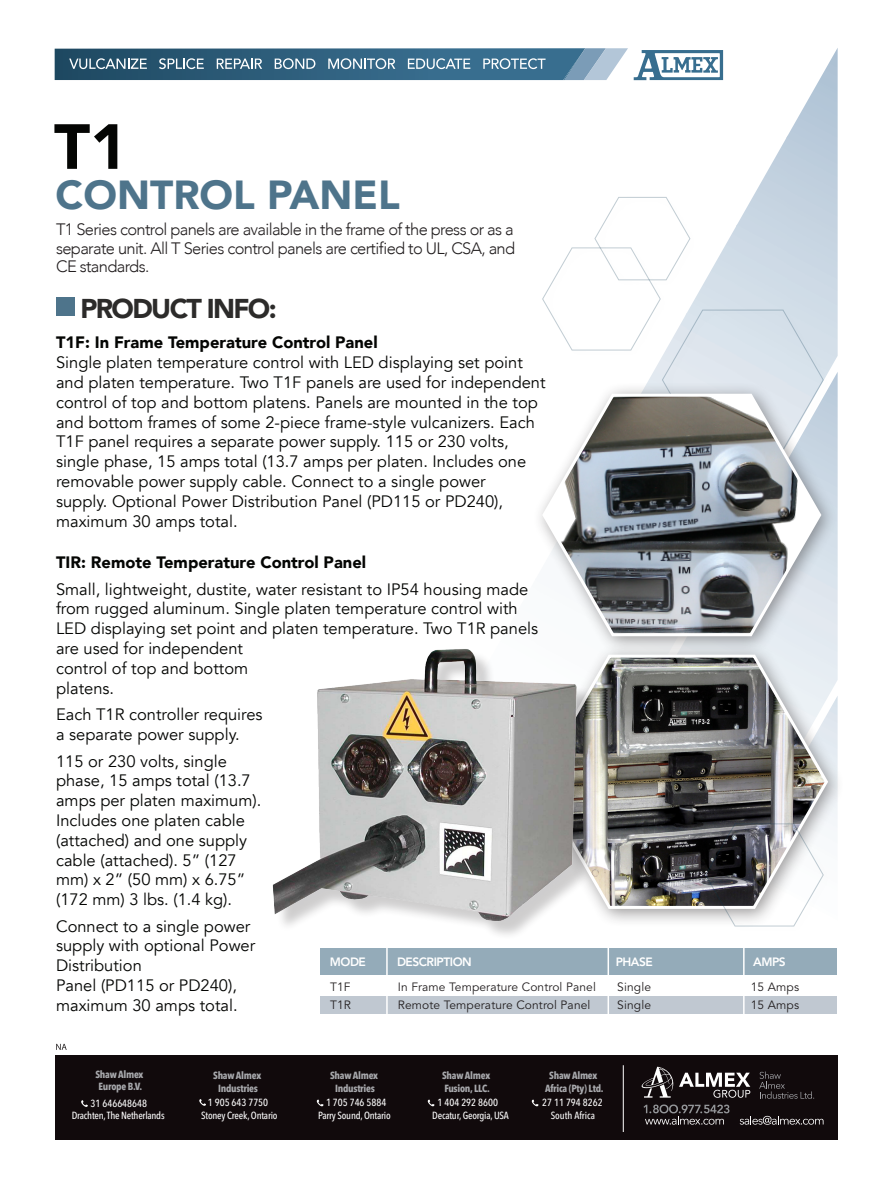
<style>
.page{position:relative;width:891px;height:1188px;background:#fff}
.page>*{position:absolute;margin:0;border:0;box-sizing:border-box;transform-origin:0 0}
.t1{font:900 63px "Avenir";color:#040503}
.t2{font:900 40.5px "Avenir";color:#4e748b}
.t3{font:900 27px "Avenir LT Std";letter-spacing:-.06em;color:#2c2b2a}
.t4{font:16.5px/19.8px "Avenir";color:#040503}
.t5{font:300 16.5px/18.8px "Avenir";letter-spacing:-.04em;color:#231f20}
.t6{font:900 16.5px "Avenir";color:#040503}
.t7{font:12px "Avenir LT Std";letter-spacing:.01em;color:#231f20}
.t8{font:800 12px "Avenir LT Std";letter-spacing:-.04em;color:#fff}
.t9{font:500 10.35px/13px "Avenir Next Condensed";letter-spacing:-.02em;color:#fff;text-align:center}
.t10{font:700 10.35px/12.3px "Avenir Next Condensed";letter-spacing:-.025em;color:#a8a9ad;text-align:center}
.t11{font:500 10.35px/12.6px "Avenir Next Condensed";color:#fff;text-align:center}
</style>
<div class="page">
<div style="left:55px;top:1055px;width:783px;height:85px;background:#110a0c"></div>
<img style="left:788px;top:48px;width:50px;height:250px">
<img style="left:753px;top:135px;width:35px;height:61px">
<svg style="left:55px;top:48px;width:573px;height:32px;background:#4e7892"></svg>
<svg style="left:643px;top:1105px;width:86px;height:20px"></svg>
<svg style="left:740px;top:1116px;width:84px;height:9px"></svg>
<svg style="left:759px;top:1072px;width:55px;height:27px"></svg>
<svg style="left:679px;top:1073px;width:71px;height:25px"></svg>
<svg style="left:642px;top:1067px;width:31px;height:31px"></svg>
<hr style="left:623px;top:1065px;width:1px;height:67px;background:#fff">
<svg style="left:428px;top:1100px;width:6px;height:6px"></svg>
<svg style="left:81px;top:1100px;width:7px;height:7px"></svg>
<svg style="left:199px;top:1099px;width:7px;height:7px"></svg>
<svg style="left:317px;top:1100px;width:7px;height:6px"></svg>
<svg style="left:532px;top:1100px;width:7px;height:6px"></svg>
<svg style="left:56px;top:1044px;width:11px;height:6px"></svg>
<svg style="left:634px;top:50px;width:89px;height:30px"></svg>
<div style="left:652px;top:298px;width:189px;height:171px;background:#231f20;opacity:.45"></div>
<div style="left:532px;top:382px;width:307px;height:273px;background:#231f20;opacity:.45"></div>
<svg style="left:540px;top:391px;width:283px;height:247px"></svg>
<div style="left:56px;top:297px;width:19px;height:19px;background:#4e748b"></div>
<div style="left:525px;top:643px;width:321px;height:284px;background:#231f20;opacity:.45"></div>
<img style="left:596px;top:652px;width:234px;height:258px">
<div style="left:695px;top:812px;width:146px;height:133px;background:#231f20;opacity:.45"></div>
<svg style="left:705px;top:823px;width:119px;height:104px"></svg>
<div style="left:320px;top:997px;width:517px;height:17px;background:#c0c8d1"></div>
<div style="left:320px;top:948px;width:517px;height:26px;background:#94abb9"></div>
<hr style="left:386px;top:946px;width:2px;height:71px;background:#fff">
<hr style="left:608px;top:946px;width:1px;height:71px;background:#fff">
<hr style="left:743px;top:946px;width:2px;height:70px;background:#fff">
<svg style="left:542px;top:196px;width:282px;height:255px"></svg>
<div style="left:276px;top:651px;width:320px;height:290px;background:#231f20;opacity:.22"></div>
<img style="left:272px;top:641px;width:321px;height:291px">
<p class="t1" style="left:54px;top:93px;width:75px">T1</p>
<p class="t2" style="left:56px;top:160px;width:346px">CONTROL PANEL</p>
<p class="t5" style="left:56px;top:220px;width:461px">T1 Series control panels are available in the frame of the press or as a separate unit. All T Series control panels are certified to UL, CSA, and</p>
<p class="t5" style="left:56px;top:257px;width:95px">CE standards.</p>
<p class="t3" style="left:80px;top:292px;width:198px">PRODUCT INFO:</p>
<p class="t6" style="left:56px;top:329px;width:323px">T1F: In Frame Temperature Control Panel</p>
<p class="t4" style="left:56px;top:353px;width:491px">Single platen temperature control with LED displaying set point and platen temperature. Two T1F panels are used for independent control of top and bottom platens. Panels are mounted in the top and bottom frames of some 2-piece frame-style vulcanizers. Each T1F panel requires a separate power supply. 115 or 230 volts, single phase, 15 amps total (13.7 amps per platen. Includes one removable power supply cable. Connect to a single power<br>supply. Optional Power Distribution Panel (PD115 or PD240), maximum 30 amps total.</p>
<p class="t6" style="left:56px;top:548px;width:312px">TIR: Remote Temperature Control Panel</p>
<p class="t4" style="left:56px;top:579px;width:484px">Small, lightweight, dustite, water resistant to IP54 housing made from rugged aluminum. Single platen temperature control with LED displaying set point and platen temperature. Two T1R panels are used for independent<br>control of top and bottom<br>platens.</p>
<p class="t4" style="left:56px;top:705px;width:208px">Each T1R controller requires a separate power supply.</p>
<p class="t4" style="left:56px;top:751px;width:207px">115 or 230 volts, single phase, 15 amps total (13.7 amps per platen maximum).<br>Includes one platen cable (attached) and one supply cable (attached). 5” (127 mm) x 2” (50 mm) x 6.75” (172 mm) 3 lbs. (1.4 kg).</p>
<p class="t4" style="left:56px;top:916px;width:201px">Connect to a single power supply with optional Power<br>Distribution</p>
<p class="t4" style="left:56px;top:976px;width:182px">Panel (PD115 or PD240),</p>
<p class="t4" style="left:56px;top:996px;width:183px">maximum 30 amps total.</p>
<p class="t8" style="left:330px;top:954px;width:38px">MODE</p>
<p class="t8" style="left:397px;top:954px;width:76px">DESCRIPTION</p>
<p class="t8" style="left:616px;top:955px;width:39px">PHASE</p>
<p class="t8" style="left:753px;top:955px;width:34px">AMPS</p>
<p class="t7" style="left:330px;top:980px;width:22px">T1F</p>
<p class="t7" style="left:398px;top:980px;width:200px">In Frame Temperature Control Panel</p>
<p class="t7" style="left:617px;top:980px;width:35px">Single</p>
<p class="t7" style="left:751px;top:980px;width:50px">15 Amps</p>
<p class="t7" style="left:330px;top:998px;width:22px">T1R</p>
<p class="t7" style="left:398px;top:998px;width:194px">Remote Temperature Control Panel</p>
<p class="t7" style="left:617px;top:998px;width:35px">Single</p>
<p class="t7" style="left:751px;top:998px;width:50px">15 Amps</p>
<p class="t10" style="left:95px;top:1068px;width:50px">Shaw Almex<br>Europe B.V.</p>
<p class="t9" style="left:72px;top:1109px;width:94px">Drachten, The Netherlands</p>
<p class="t11" style="left:91px;top:1097px;width:58px">31 646648648</p>
<p class="t10" style="left:213px;top:1070px;width:50px">Shaw Almex<br>Industries</p>
<p class="t9" style="left:201px;top:1096px;width:78px">1 905 643 7750<br>Stoney Creek, Ontario</p>
<p class="t10" style="left:330px;top:1070px;width:50px">Shaw Almex<br>Industries</p>
<p class="t9" style="left:318px;top:1096px;width:74px">1 705 746 5884<br>Parry Sound, Ontario</p>
<p class="t10" style="left:442px;top:1070px;width:50px;text-align:left">Shaw Almex<br>Fusion, LLC.</p>
<p class="t9" style="left:432px;top:1096px;width:78px">1 404 292 8600<br>Decatur, Georgia, USA</p>
<p class="t10" style="left:545px;top:1070px;width:60px">Shaw Almex<br>Africa (Pty) Ltd.</p>
<p class="t11" style="left:542px;top:1096px;width:62px">27 11 794 8262<br>South Africa</p>
</div>
